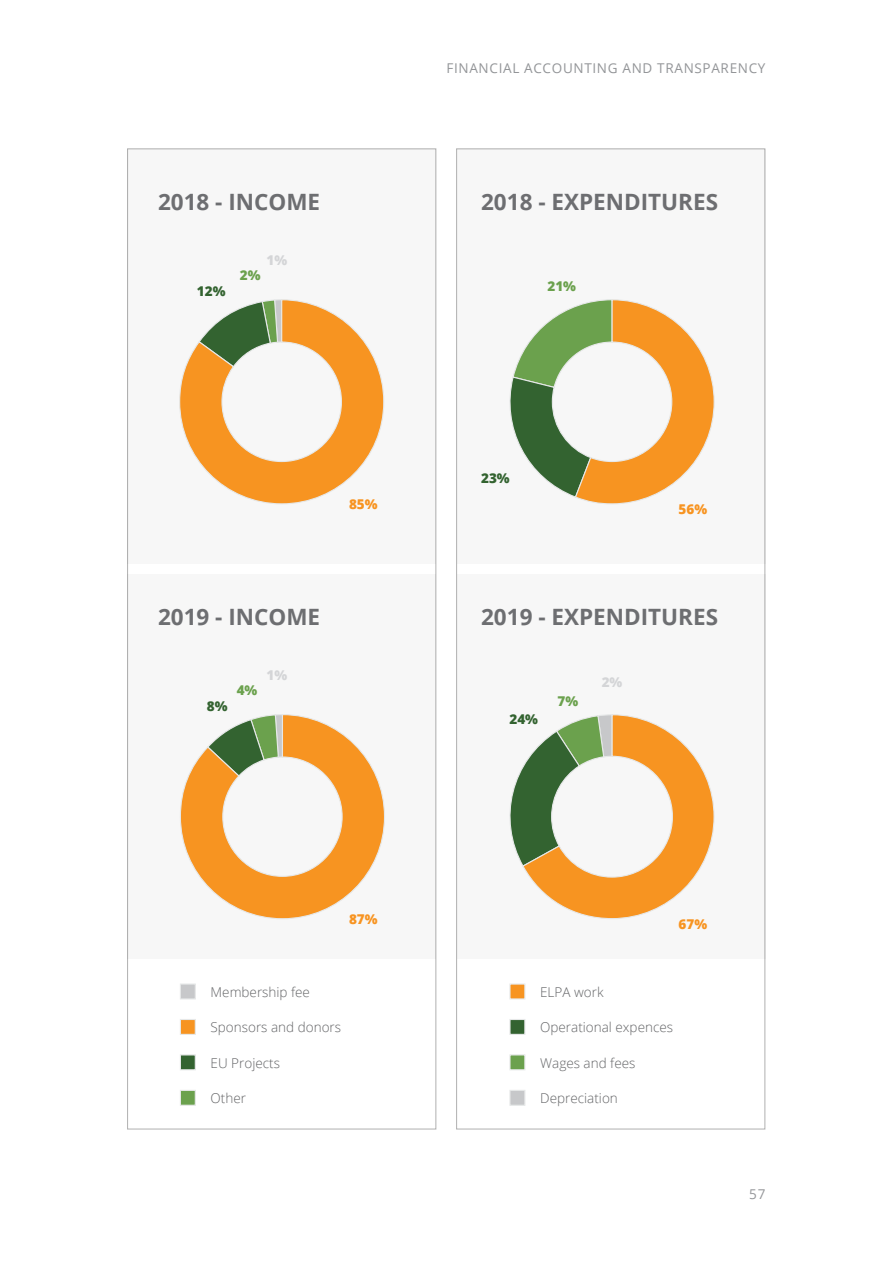
<style>
.page{position:relative;width:893px;height:1263px;background:#fff}
.page>*{position:absolute;margin:0;border:0;box-sizing:border-box;transform-origin:0 0}
.t1{font:700 22.5px "Open Sans";color:#6d6e71}
.t2{font:300 13.5px "Open Sans";color:#636466}
.t3{font:13.5px "Open Sans";letter-spacing:.05em;color:#939598}
.t4{font:800 13.5px "Open Sans";color:#f79421}
.t5{font:800 13.5px "Open Sans";color:#336330}
.t6{font:800 13.5px "Open Sans";color:#6ba14d}
.t7{font:800 13.5px "Open Sans";color:#d4d5d7}
</style>
<div class="page">
<hr style="left:0;top:0;width:1px;height:1263px;background:#f79421">
<div style="left:128px;top:149px;width:308px;height:414px;background:#f7f7f7"></div>
<div style="left:457px;top:149px;width:308px;height:414px;background:#f7f7f7"></div>
<svg style="left:179px;top:299px;width:205px;height:205px"></svg>
<svg style="left:509px;top:299px;width:206px;height:205px"></svg>
<div style="left:128px;top:574px;width:308px;height:385px;background:#f7f7f7"></div>
<div style="left:457px;top:574px;width:308px;height:385px;background:#f7f7f7"></div>
<div style="left:180px;top:1019px;width:16px;height:16px;background:#f79421;border:1px solid #e6e8e8"></div>
<div style="left:180px;top:1054px;width:16px;height:16px;background:#336330;border:1px solid #e6e8e8"></div>
<div style="left:180px;top:1090px;width:16px;height:16px;background:#6ba14d;border:1px solid #e6e8e8"></div>
<div style="left:180px;top:983px;width:16px;height:16px;background:#c7c8ca;border:1px solid #e6e8e8"></div>
<svg style="left:180px;top:714px;width:205px;height:205px"></svg>
<div style="left:509px;top:983px;width:16px;height:16px;background:#f79421;border:1px solid #e6e8e8"></div>
<div style="left:509px;top:1019px;width:16px;height:16px;background:#336330;border:1px solid #e6e8e8"></div>
<div style="left:509px;top:1054px;width:16px;height:16px;background:#6ba14d;border:1px solid #e6e8e8"></div>
<div style="left:509px;top:1090px;width:16px;height:16px;background:#c7c8ca;border:1px solid #e6e8e8"></div>
<svg style="left:509px;top:714px;width:206px;height:205px"></svg>
<p class="t3" style="left:446px;top:59px;width:320px">FINANCIAL ACCOUNTING AND TRANSPARE NCY</p>
<h1 class="t1" style="left:158px;top:186px;width:164px">2018 - INCOME</h1>
<h1 class="t1" style="left:481px;top:186px;width:238px">2018 - EXPENDITURES</h1>
<p class="t5" style="left:197px;top:281px;width:30px">12%</p>
<p class="t7" style="left:266px;top:249px;width:22px">1%</p>
<p class="t6" style="left:240px;top:265px;width:22px">2%</p>
<p class="t4" style="left:349px;top:494px;width:30px">85%</p>
<p class="t6" style="left:547px;top:276px;width:30px">21%</p>
<p class="t5" style="left:481px;top:467px;width:30px">23%</p>
<p class="t4" style="left:679px;top:499px;width:30px">56%</p>
<h1 class="t1" style="left:158px;top:601px;width:164px">2019 - INCOME</h1>
<h1 class="t1" style="left:481px;top:601px;width:238px">2019 - EXPENDITURES</h1>
<p class="t5" style="left:207px;top:696px;width:22px">8%</p>
<p class="t6" style="left:237px;top:680px;width:22px">4%</p>
<p class="t7" style="left:266px;top:664px;width:22px">1%</p>
<p class="t4" style="left:349px;top:909px;width:30px">87%</p>
<p class="t2" style="left:211px;top:982px;width:101px">Membership fee</p>
<p class="t2" style="left:211px;top:1018px;width:132px">Sponsors and donors</p>
<p class="t2" style="left:211px;top:1053px;width:71px">EU Projects</p>
<p class="t2" style="left:211px;top:1089px;width:37px">Other</p>
<p class="t5" style="left:509px;top:709px;width:30px">24%</p>
<p class="t6" style="left:557px;top:690px;width:22px">7%</p>
<p class="t7" style="left:602px;top:672px;width:22px">2%</p>
<p class="t4" style="left:679px;top:913px;width:30px">67%</p>
<p class="t2" style="left:540px;top:982px;width:65px">ELPA work</p>
<p class="t2" style="left:540px;top:1018px;width:134px">Operational expences</p>
<p class="t2" style="left:540px;top:1053px;width:97px">Wages and fees</p>
<p class="t2" style="left:540px;top:1089px;width:79px">Depreciation</p>
<p class="t3" style="left:749px;top:1185px;width:18px">57</p>
</div>
